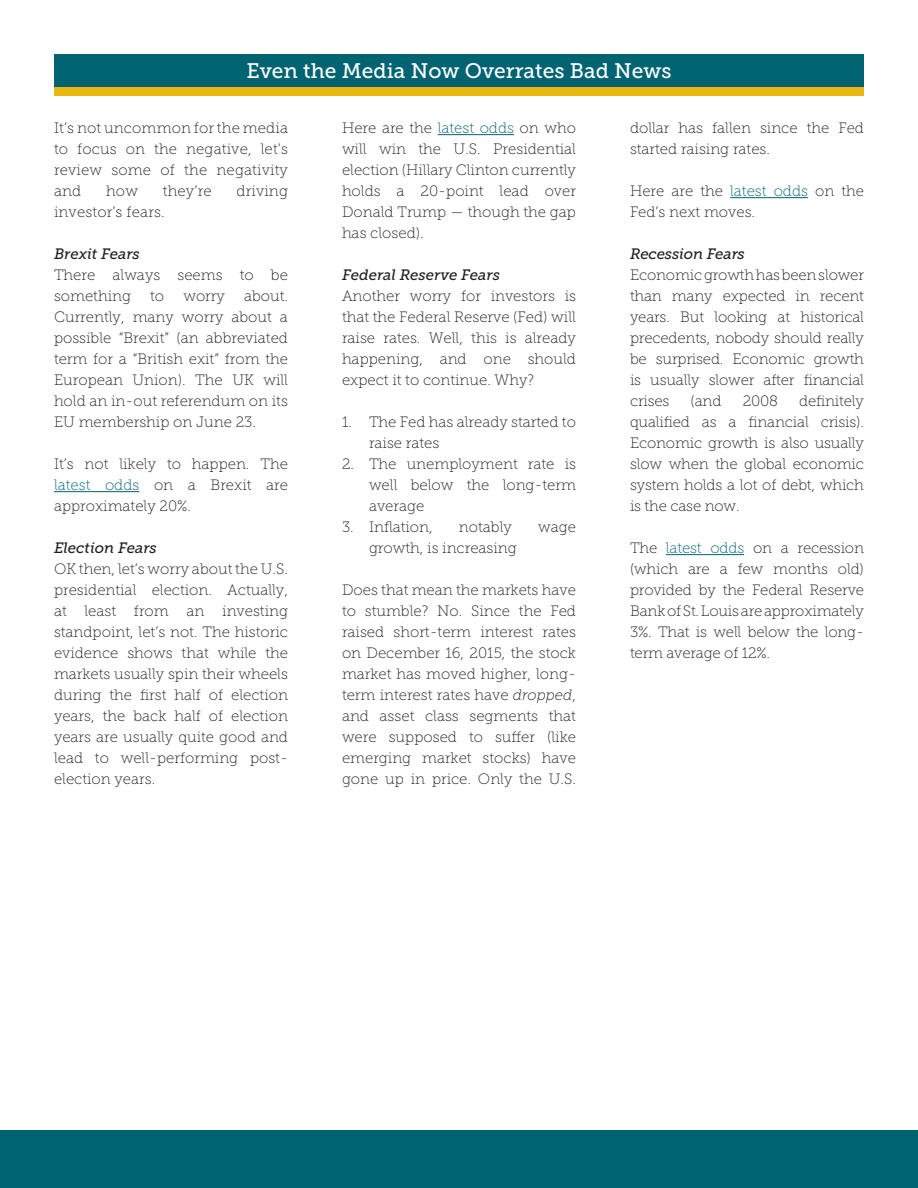
<style>
.page{position:relative;width:918px;height:1188px;background:#fff}
.page>*{position:absolute;margin:0;border:0;box-sizing:border-box;transform-origin:0 0}
.WMR_Headline{font:21px "Museo Slab 500";color:#fff}
.WMR_Bullets{font:15px/21px "Museo Slab 100";color:#231f20;text-align:justify}
.WMR_Bullets-2{font:italic 15px "Museo Slab 500";color:#231f20}
.s1{color:#006372}
.s2{font-style:italic}
</style>
<div class="page">
<div style="left:0;top:1131px;width:918px;height:57px;background:#006372"></div>
<div style="left:54px;top:86px;width:810px;height:10px;background:#e8b80e"></div>
<hr style="left:54px;top:491px;width:85px;height:1px;background:#006372">
<div style="left:54px;top:54px;width:810px;height:32px;background:#006372"></div>
<hr style="left:438px;top:134px;width:76px;height:1px;background:#006372">
<hr style="left:730px;top:197px;width:78px;height:1px;background:#006372">
<hr style="left:666px;top:554px;width:78px;height:1px;background:#006372">
<p class="WMR_Headline" style="left:246px;top:59px;width:427px">Even the Media Now Overrates Bad News</p>
<p class="WMR_Bullets" style="left:54px;top:118px;width:236px">It’s not uncommon for the media to focus on the negative, let’s review some of the negativity and</p>
<p class="WMR_Bullets" style="left:106px;top:181px;width:33px">how</p>
<p class="WMR_Bullets" style="left:163px;top:181px;width:50px">they’re</p>
<p class="WMR_Bullets" style="left:236px;top:181px;width:53px">driving</p>
<p class="WMR_Bullets" style="left:54px;top:202px;width:112px">investor’s fears.</p>
<p class="WMR_Bullets-2" style="left:54px;top:246px;width:87px">Brexit Fears</p>
<p class="WMR_Bullets" style="left:54px;top:265px;width:235px">There always seems to be something</p>
<p class="WMR_Bullets" style="left:54px;top:286px;width:236px;text-indent:190px">about.<br>Currently, many worry about a possible “Brexit” (an abbreviated term for a “British exit” from the European Union). The UK will hold an in-out referendum on its EU membership on June 23.</p>
<p class="WMR_Bullets" style="left:54px;top:454px;width:236px">It’s not likely to happen. The <span class="s1">latest odds</span> on a Brexit are approximately 20%.</p>
<p class="WMR_Bullets-2" style="left:54px;top:540px;width:104px">Election Fears</p>
<p class="WMR_Bullets" style="left:54px;top:559px;width:236px">OK then, let’s worry about the U.S. presidential election. Actually, at least from an investing standpoint, let’s not. The historic evidence shows that while the markets usually spin their wheels during the first half of election years, the back half of election years are usually quite good and lead to well-performing post&shy;election years.</p>
<p class="WMR_Bullets" style="left:150px;top:286px;width:16px">to</p>
<p class="WMR_Bullets" style="left:183px;top:286px;width:43px">worry</p>
<p class="WMR_Bullets" style="left:342px;top:118px;width:236px">Here are the <span class="s1">latest odds</span> on who will win the U.S. Presidential election (Hillary Clinton currently holds a 20-point lead over Donald Trump — though the gap has closed).</p>
<p class="WMR_Bullets-2" style="left:342px;top:267px;width:160px">Federal Reserve Fears</p>
<p class="WMR_Bullets" style="left:342px;top:286px;width:236px">Another worry for investors is that the Federal Reserve (Fed) will raise rates. Well, this is already happening, and one should expect it to continue. Why?</p>
<p class="WMR_Bullets" style="left:369px;top:412px;width:208px;text-indent:-27px">1. The Fed has already started to raise rates</p>
<p class="WMR_Bullets" style="left:369px;top:454px;width:209px;text-indent:-27px">2. The unemployment rate is well below the long-term average</p>
<p class="WMR_Bullets" style="left:342px;top:517px;width:92px">3. Inflation,</p>
<p class="WMR_Bullets" style="left:459px;top:517px;width:54px">notably</p>
<p class="WMR_Bullets" style="left:538px;top:517px;width:39px">wage</p>
<p class="WMR_Bullets" style="left:369px;top:538px;width:149px">growth, is increasing</p>
<p class="WMR_Bullets" style="left:342px;top:580px;width:236px">Does that mean the markets have to stumble? No. Since the Fed raised short-term interest rates on December 16, 2015, the stock market has moved higher, long&shy;term interest rates have <span class="s2">dropped</span>, and asset class segments that were supposed to suffer (like emerging market stocks) have gone up in price. Only the U.S.</p>
<p class="WMR_Bullets" style="left:630px;top:118px;width:236px">dollar has fallen since the Fed started raising rates.</p>
<p class="WMR_Bullets" style="left:630px;top:181px;width:235px">Here are the <span class="s1">latest odds</span> on the<br>Fed’s next moves.</p>
<p class="WMR_Bullets-2" style="left:630px;top:246px;width:116px">Recession Fears</p>
<p class="WMR_Bullets" style="left:630px;top:265px;width:236px">Economic growth has been slower than many expected in recent years. But looking at historical precedents, nobody should really be surprised. Economic growth is usually slower after financial crises</p>
<p class="WMR_Bullets" style="left:691px;top:391px;width:32px">(and</p>
<p class="WMR_Bullets" style="left:743px;top:391px;width:37px">2008</p>
<p class="WMR_Bullets" style="left:630px;top:391px;width:236px;text-indent:169px">definitely qualified as a financial crisis).<br>Economic growth is also usually slow when the global economic system holds a lot of debt, which is the case now.</p>
<p class="WMR_Bullets" style="left:630px;top:538px;width:236px">The <span class="s1">latest odds</span> on a recession (which are a few months old) provided by the Federal Reserve Bank of St. Louis are approximately 3%. That is well below the long&shy;term average of 12%.</p>
</div>
